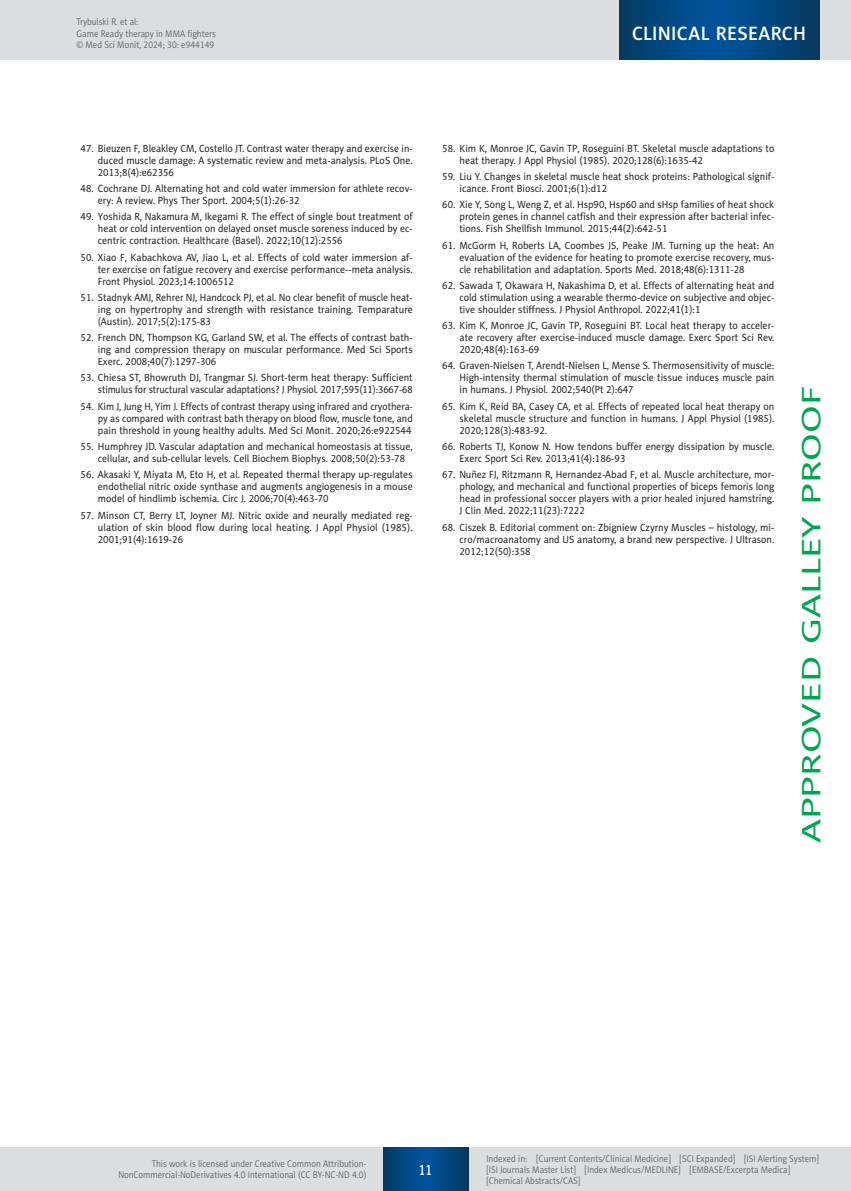
<style>
.page{position:relative;width:851px;height:1191px;background:#fff}
.page>*{position:absolute;margin:0;border:0;box-sizing:border-box;transform-origin:0 0}
.t1{font:27px "Naomi Sans EFN";color:#00a54f;scale:1.5 1}
.t2{font:19.5px "Naomi Sans EFN Medium";letter-spacing:.015em;color:#fff}
.t3{font:15px "Naomi Sans EFN Medium";color:#fff;scale:.8 1}
.MSM_Referencje_punkt{font:10.5px/12px "Naomi Sans EFN";color:#231f20;text-align:justify;scale:.95 1}
.MSM_Referencje_punkt-2{font:10.5px/12px "Naomi Sans EFN";color:#231f20;text-align:justify;scale:.94 1}
.MSM_Referencje_punkt-3{font:10.5px/12px "Naomi Sans EFN";color:#231f20;text-align:justify;scale:.93 1}
.t4{font:9.75px/11.2px "Naomi Sans EFN Light";color:#57585a;scale:.9 1}
</style>
<div class="page">
<div style="left:0;top:1148px;width:850px;height:43px;background:#dcdddf"></div>
<svg style="left:383px;top:1147px;width:85px;height:43px;background:#02477e"></svg>
<div style="left:0;top:0;width:850px;height:60px;background:#dcdddf"></div>
<svg style="left:619px;top:0;width:200px;height:60px;background:#02477e"></svg>
<p class="t4" style="left:77px;top:16px;width:156px">Trybulski R. et al:<br>Game Ready therapy in MMA fighters © Med Sci Monit, 2024; 30: e944149</p>
<h2 class="t2" style="left:632px;top:22px;width:175px">CLINICAL RESEARCH</h2>
<p class="MSM_Referencje_punkt-2" style="left:98px;top:142px;width:336px;text-indent:-17px">47. Bieuzen F, Bleakley CM, Costello JT. Contrast water therapy and exercise in&shy;duced muscle damage: A systematic review and meta-analysis. PLoS One.<br>2013;8(4):e62356</p>
<p class="MSM_Referencje_punkt" style="left:98px;top:183px;width:333px;text-indent:-17px">48. Cochrane DJ. Alternating hot and cold water immersion for athlete recov&shy;ery: A review. Phys Ther Sport. 2004;5(1):26-32</p>
<p class="MSM_Referencje_punkt" style="left:98px;top:211px;width:333px;text-indent:-17px">49. Yoshida R, Nakamura M, Ikegami R. The effect of single bout treatment of heat or cold intervention on delayed onset muscle soreness induced by ec&shy;centric contraction. Healthcare (Basel). 2022;10(12):2556</p>
<p class="MSM_Referencje_punkt" style="left:98px;top:251px;width:333px;text-indent:-17px">50. Xiao F, Kabachkova AV, Jiao L, et al. Effects of cold water immersion af&shy;ter exercise on fatigue recovery and exercise performance--meta analysis.<br>Front Physiol. 2023;14:1006512</p>
<p class="MSM_Referencje_punkt-2" style="left:98px;top:291px;width:336px;text-indent:-17px">51. Stadnyk AMJ, Rehrer NJ, Handcock PJ, et al. No clear benefit of muscle heat&shy;ing on hypertrophy and strength with resistance training. Temparature (Austin). 2017;5(2):175-83</p>
<p class="MSM_Referencje_punkt" style="left:98px;top:332px;width:333px;text-indent:-17px">52. French DN, Thompson KG, Garland SW, et al. The effects of contrast bath&shy;ing and compression therapy on muscular performance. Med Sci Sports Exerc. 2008;40(7):1297-306</p>
<p class="MSM_Referencje_punkt" style="left:81px;top:372px;width:351px;text-align:right">53. Chiesa ST, Bhowruth DJ, Trangmar SJ. Short-term heat therapy: Sufficient stimulus for structural vascular adaptations? J Physiol. 2017;595(11):3667-68</p>
<p class="MSM_Referencje_punkt-3" style="left:98px;top:400px;width:340px;text-indent:-17px">54. Kim J, Jung H, Yim J. Effects of contrast therapy using infrared and cryothera&shy;py as compared with contrast bath therapy on blood flow, muscle tone, and pain threshold in young healthy adults. Med Sci Monit. 2020;26:e922544</p>
<p class="MSM_Referencje_punkt" style="left:98px;top:440px;width:333px;text-indent:-17px">55. Humphrey JD. Vascular adaptation and mechanical homeostasis at tissue, cellular, and sub-cellular levels. Cell Biochem Biophys. 2008;50(2):53-78</p>
<p class="MSM_Referencje_punkt" style="left:98px;top:469px;width:333px;text-indent:-17px">56. Akasaki Y, Miyata M, Eto H, et al. Repeated thermal therapy up-regulates endothelial nitric oxide synthase and augments angiogenesis in a mouse model of hindlimb ischemia. Circ J. 2006;70(4):463-70</p>
<p class="MSM_Referencje_punkt" style="left:98px;top:509px;width:333px;text-indent:-17px">57. Minson CT, Berry LT, Joyner MJ. Nitric oxide and neurally mediated reg&shy;ulation of skin blood flow during local heating. J Appl Physiol (1985).<br>2001;91(4):1619-26</p>
<p class="MSM_Referencje_punkt" style="left:459px;top:142px;width:333px;text-indent:-17px">58. Kim K, Monroe JC, Gavin TP, Roseguini BT. Skeletal muscle adaptations to heat therapy. J Appl Physiol (1985). 2020;128(6):1635-42</p>
<p class="MSM_Referencje_punkt" style="left:459px;top:171px;width:333px;text-indent:-17px">59. Liu Y. Changes in skeletal muscle heat shock proteins: Pathological signif&shy;icance. Front Biosci. 2001;6(1):d12</p>
<p class="MSM_Referencje_punkt" style="left:459px;top:199px;width:333px;text-indent:-17px">60. Xie Y, Song L, Weng Z, et al. Hsp90, Hsp60 and sHsp families of heat shock protein genes in channel catfish and their expression after bacterial infec&shy;tions. Fish Shellfish Immunol. 2015;44(2):642-51</p>
<p class="MSM_Referencje_punkt" style="left:459px;top:239px;width:333px;text-indent:-17px">61. McGorm H, Roberts LA, Coombes JS, Peake JM. Turning up the heat: An evaluation of the evidence for heating to promote exercise recovery, mus&shy;cle rehabilitation and adaptation. Sports Med. 2018;48(6):1311-28</p>
<p class="MSM_Referencje_punkt" style="left:459px;top:279px;width:333px;text-indent:-17px">62. Sawada T, Okawara H, Nakashima D, et al. Effects of alternating heat and cold stimulation using a wearable thermo-device on subjective and objec&shy;tive shoulder stiffness. J Physiol Anthropol. 2022;41(1):1</p>
<p class="MSM_Referencje_punkt" style="left:459px;top:320px;width:333px;text-indent:-17px">63. Kim K, Monroe JC, Gavin TP, Roseguini BT. Local heat therapy to acceler&shy;ate recovery after exercise-induced muscle damage. Exerc Sport Sci Rev.<br>2020;48(4):163-69</p>
<p class="MSM_Referencje_punkt" style="left:459px;top:360px;width:333px;text-indent:-17px">64. Graven-Nielsen T, Arendt-Nielsen L, Mense S. Thermosensitivity of muscle:<br>High-intensity thermal stimulation of muscle tissue induces muscle pain in humans. J Physiol. 2002;540(Pt 2):647</p>
<p class="MSM_Referencje_punkt" style="left:459px;top:400px;width:333px;text-indent:-17px">65. Kim K, Reid BA, Casey CA, et al. Effects of repeated local heat therapy on skeletal muscle structure and function in humans. J Appl Physiol (1985).<br>2020;128(3):483-92.</p>
<p class="MSM_Referencje_punkt" style="left:459px;top:440px;width:333px;text-indent:-17px">66. Roberts TJ, Konow N. How tendons buffer energy dissipation by muscle.<br>Exerc Sport Sci Rev. 2013;41(4):186-93</p>
<p class="MSM_Referencje_punkt" style="left:459px;top:469px;width:333px;text-indent:-17px">67. Nuñez FJ, Ritzmann R, Hernandez-Abad F, et al. Muscle architecture, mor&shy;phology, and mechanical and functional properties of biceps femoris long head in professional soccer players with a prior healed injured hamstring.<br>J Clin Med. 2022;11(23):7222</p>
<p class="MSM_Referencje_punkt" style="left:459px;top:521px;width:333px;text-indent:-17px">68. Ciszek B. Editorial comment on: Zbigniew Czyrny Muscles – histology, mi&shy;cro/macroanatomy and US anatomy, a brand new perspective. J Ultrason.<br>2012;12(50):358</p>
<h1 class="t1" style="left:795px;top:843px;width:306px;rotate:-90deg">APPROVED GALLEY PROOF</h1>
<p class="t4" style="left:118px;top:1158px;width:277px;text-align:right">This work is licensed under Creative Common Attribution-<br>NonCommercial-NoDerivatives 4.0 International (CC BY-NC-ND 4.0)</p>
<h3 class="t3" style="left:419px;top:1160px;width:18px">11</h3>
<p class="t4" style="left:486px;top:1152px;width:371px">Indexed in: [Current Contents/Clinical Medicine] [SCI Expanded] [ISI Alerting System] [ISI Journals Master List] [Index Medicus/MEDLINE] [EMBASE/Excerpta Medica] [Chemical Abstracts/CAS]</p>
</div>
